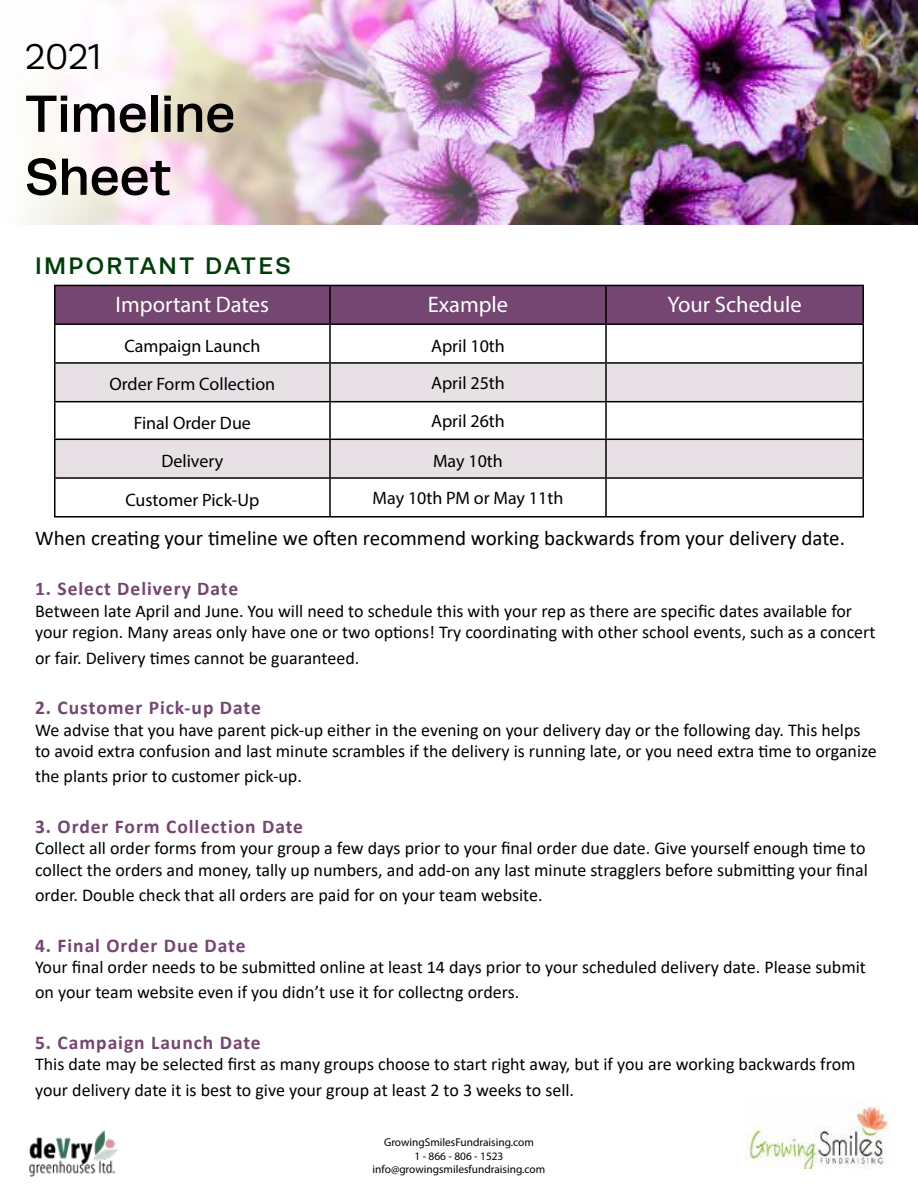
<style>
.page{position:relative;width:918px;height:1188px;background:#fff}
.page>*{position:absolute;margin:0;border:0;box-sizing:border-box;transform-origin:0 0}
.t1{font:500 52.5px/63px "Runda";color:#000}
.t2{font:36px "Runda";color:#000}
.t3{font:500 24px "Runda";letter-spacing:.1em;color:#003d08}
.t4{font:22.5px "Myriad Pro";color:#fff}
.t5{font:21px "Calibri";color:#000}
.t6{font:700 19.5px "Calibri";letter-spacing:.05em;color:#744671}
.t7{font:18px/21.6px "Calibri";color:#000}
.t8{font:18px "Myriad Pro";color:#000}
.t9{font:11.4px/13.6px "Myriad Pro";color:#000;text-align:center}
</style>
<div class="page">
<img style="left:29px;top:1130px;width:90px;height:47px">
<img style="left:745px;top:1106px;width:145px;height:63px">
<img style="left:625px;top:0;width:293px;height:225px">
<img style="left:27px;top:0;width:598px;height:225px">
<div style="left:55px;top:285px;width:275px;height:39px;background:#744671"></div>
<div style="left:331px;top:286px;width:531px;height:37px;background:#744671"></div>
<svg style="left:56px;top:364px;width:806px;height:113px;fill:#e7e1e6"></svg>
<hr style="left:54px;top:325px;width:2px;height:37px;background:#000">
<hr style="left:329px;top:325px;width:2px;height:37px;background:#000">
<hr style="left:605px;top:325px;width:2px;height:37px;background:#000">
<hr style="left:862px;top:325px;width:2px;height:37px;background:#000">
<hr style="left:54px;top:362px;width:276px;height:2px;background:#000">
<hr style="left:54px;top:364px;width:2px;height:37px;background:#000">
<hr style="left:330px;top:362px;width:276px;height:2px;background:#000">
<hr style="left:329px;top:364px;width:2px;height:37px;background:#000">
<hr style="left:606px;top:362px;width:258px;height:2px;background:#000">
<hr style="left:605px;top:364px;width:2px;height:37px;background:#000">
<hr style="left:862px;top:364px;width:2px;height:37px;background:#000">
<hr style="left:54px;top:401px;width:276px;height:1px;background:#000">
<hr style="left:54px;top:402px;width:2px;height:37px;background:#000">
<hr style="left:330px;top:401px;width:276px;height:1px;background:#000">
<hr style="left:329px;top:402px;width:2px;height:37px;background:#000">
<hr style="left:606px;top:401px;width:258px;height:1px;background:#000">
<hr style="left:605px;top:402px;width:2px;height:37px;background:#000">
<hr style="left:862px;top:402px;width:2px;height:37px;background:#000">
<hr style="left:54px;top:439px;width:276px;height:1px;background:#000">
<hr style="left:54px;top:440px;width:2px;height:37px;background:#000">
<hr style="left:330px;top:439px;width:276px;height:1px;background:#000">
<hr style="left:329px;top:440px;width:2px;height:37px;background:#000">
<hr style="left:606px;top:439px;width:258px;height:1px;background:#000">
<hr style="left:605px;top:440px;width:2px;height:37px;background:#000">
<hr style="left:862px;top:440px;width:2px;height:37px;background:#000">
<hr style="left:54px;top:477px;width:276px;height:2px;background:#000">
<hr style="left:54px;top:479px;width:2px;height:37px;background:#000">
<hr style="left:330px;top:477px;width:276px;height:2px;background:#000">
<hr style="left:329px;top:479px;width:2px;height:37px;background:#000">
<hr style="left:606px;top:477px;width:258px;height:2px;background:#000">
<hr style="left:605px;top:479px;width:2px;height:37px;background:#000">
<hr style="left:862px;top:479px;width:2px;height:37px;background:#000">
<hr style="left:54px;top:516px;width:276px;height:2px;background:#000">
<hr style="left:330px;top:516px;width:276px;height:2px;background:#000">
<hr style="left:606px;top:516px;width:258px;height:2px;background:#000">
<hr style="left:54px;top:285px;width:275px;height:1px;background:#000">
<hr style="left:54px;top:286px;width:2px;height:37px;background:#000">
<hr style="left:54px;top:323px;width:275px;height:2px;background:#000">
<hr style="left:329px;top:285px;width:277px;height:1px;background:#000">
<hr style="left:329px;top:286px;width:2px;height:37px;background:#000">
<hr style="left:606px;top:285px;width:258px;height:1px;background:#000">
<hr style="left:605px;top:286px;width:2px;height:37px;background:#000">
<hr style="left:862px;top:286px;width:2px;height:37px;background:#000">
<hr style="left:329px;top:323px;width:277px;height:2px;background:#000">
<hr style="left:606px;top:323px;width:258px;height:2px;background:#000">
<h2 class="t2" style="left:25px;top:37px;width:77px">2021</h2>
<h1 class="t1" style="left:25px;top:82px;width:212px">Timeline<br>Sheet</h1>
<h3 class="t3" style="left:35px;top:252px;width:257px">IMPORTANT DATES</h3>
<p class="t4" style="left:116px;top:290px;width:155px">Important Dates</p>
<p class="t4" style="left:428px;top:290px;width:82px">Example</p>
<p class="t4" style="left:668px;top:290px;width:136px">Your Schedule</p>
<p class="t8" style="left:124px;top:335px;width:138px">Campaign Launch</p>
<p class="t8" style="left:431px;top:335px;width:75px">April 10th</p>
<p class="t8" style="left:109px;top:373px;width:167px">Order Form Collection</p>
<p class="t8" style="left:431px;top:372px;width:75px">April 25th</p>
<p class="t8" style="left:134px;top:412px;width:119px">Final Order Due</p>
<p class="t8" style="left:431px;top:410px;width:75px">April 26th</p>
<p class="t8" style="left:161px;top:450px;width:63px">Delivery</p>
<p class="t8" style="left:433px;top:450px;width:71px">May 10th</p>
<p class="t8" style="left:125px;top:488px;width:135px">Customer Pick-Up</p>
<p class="t8" style="left:373px;top:487px;width:192px">May 10th PM or May 11th</p>
<p class="t5" style="left:35px;top:523px;width:811px">When creating your timeline we often recommend working backwards from your delivery date.</p>
<p class="t6" style="left:35px;top:575px;width:205px">1. Select Delivery Date</p>
<p class="t7" style="left:35px;top:600px;width:842px">Between late April and June. You will need to schedule this with your rep as there are specific dates available for your region. Many areas only have one or two options! Try coordinating with other school events, such as a concert</p>
<p class="t7" style="left:35px;top:646px;width:326px">or fair. Delivery times cannot be guaranteed.</p>
<p class="t6" style="left:35px;top:694px;width:227px">2. Customer Pick-up Date</p>
<p class="t7" style="left:35px;top:718px;width:843px">We advise that you have parent pick-up either in the evening on your delivery day or the following day. This helps to avoid extra confusion and last minute scrambles if the delivery is running late, or you need extra time to organize</p>
<p class="t7" style="left:35px;top:765px;width:268px">the plants prior to customer pick-up.</p>
<p class="t6" style="left:35px;top:813px;width:270px">3. Order Form Collection Date</p>
<p class="t7" style="left:35px;top:837px;width:834px">Collect all order forms from your group a few days prior to your final order due date. Give yourself enough time to collect the orders and money, tally up numbers, and add-on any last minute stragglers before submitting your final</p>
<p class="t7" style="left:35px;top:884px;width:509px">order. Double check that all orders are paid for on your team website.</p>
<p class="t6" style="left:35px;top:931px;width:212px">4. Final Order Due Date</p>
<p class="t7" style="left:35px;top:954px;width:832px;line-height:25.2px">Your final order needs to be submitted online at least 14 days prior to your scheduled delivery date. Please submit on your team website even if you didn’t use it for collectng orders.</p>
<p class="t6" style="left:35px;top:1029px;width:227px">5. Campaign Launch Date</p>
<p class="t7" style="left:35px;top:1051px;width:822px;line-height:25.2px">This date may be selected first as many groups choose to start right away, but if you are working backwards from your delivery date it is best to give your group at least 2 to 3 weeks to sell.</p>
<p class="t9" style="left:373px;top:1135px;width:174px">GrowingSmilesFundraising.com<br>1 - 866 - 806 - 1523 info@growingsmilesfundraising.com</p>
</div>
